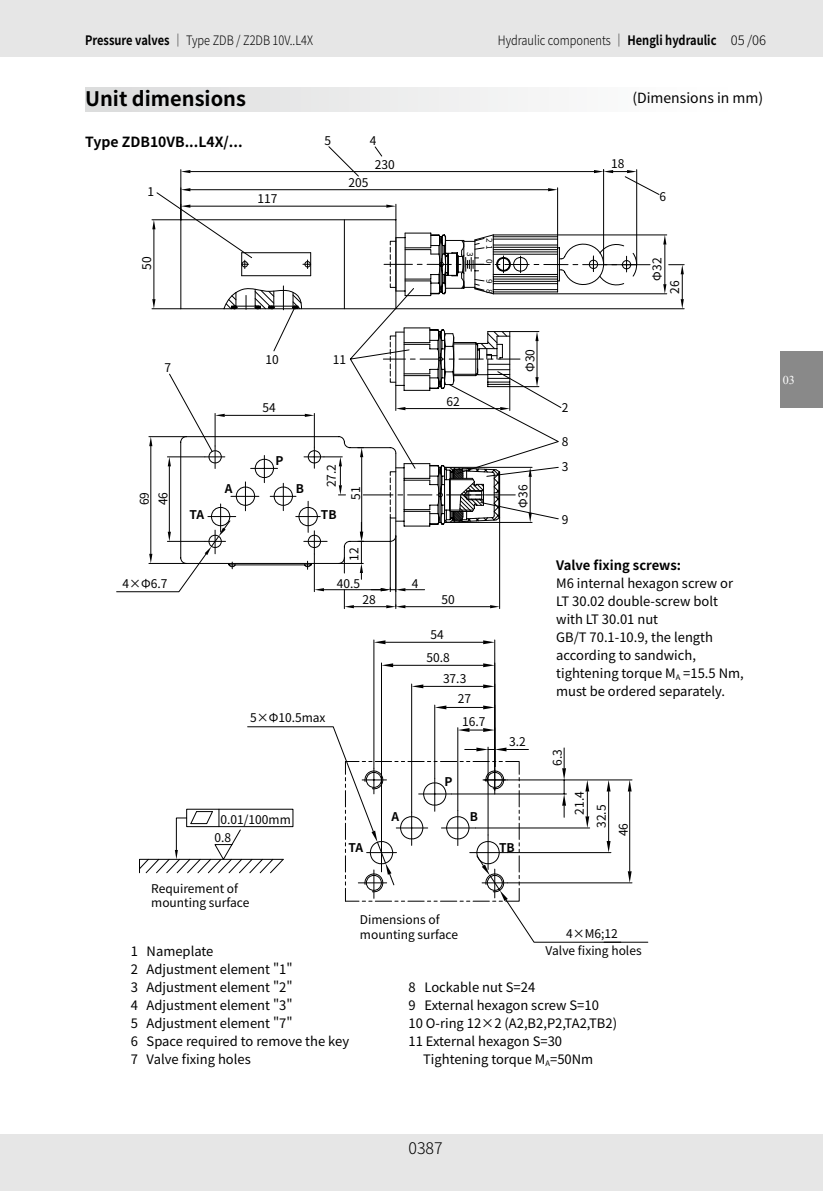
<style>
.page{position:relative;width:823px;height:1191px;background:#fff}
.page>*{position:absolute;margin:0;border:0;box-sizing:border-box;transform-origin:0 0}
.正文{font:700 20px "Noto Sans Hans";color:#000}
.t1{font:300 16px "Noto Sans Hans";color:#000}
.正文-2{font:700 14px "Noto Sans Hans";color:#000}
.正文-3{font:14px "Noto Sans Hans";color:#000}
.正文-4{font:13px "Noto Sans Hans";color:#000}
.t2{font:300 13px "Noto Sans Hans";color:#000;scale:.85 1}
.正文-5{font:700 13px "Noto Sans Hans";color:#000}
.t3{font:12px/14.4px "Noto Sans Hans";color:#000}
.t4{font:700 12px "Noto Sans Hans";letter-spacing:-.02em;color:#000}
.t5{font:12px "Times New Roman";color:#fff}
.s1{font-weight:700}
</style>
<div class="page">
<div style="left:0;top:0;width:822px;height:57px;background:#e6e6e6"></div>
<div style="left:0;top:1134px;width:822px;height:57px;background:#e6e6e6"></div>
<div style="left:780px;top:351px;width:42px;height:57px;background:#898989"></div>
<hr style="left:446px;top:707px;width:37px;height:1px;background:#000">
<hr style="left:434px;top:705px;width:1px;height:73px;background:#000">
<svg style="left:483px;top:705px;width:11px;height:4px"></svg>
<svg style="left:434px;top:705px;width:12px;height:4px"></svg>
<hr style="left:423px;top:686px;width:60px;height:1px;background:#000">
<hr style="left:411px;top:684px;width:1px;height:128px;background:#000">
<svg style="left:483px;top:684px;width:11px;height:4px"></svg>
<svg style="left:411px;top:684px;width:12px;height:4px"></svg>
<hr style="left:393px;top:665px;width:90px;height:1px;background:#000">
<hr style="left:381px;top:663px;width:1px;height:171px;background:#000">
<svg style="left:483px;top:663px;width:11px;height:4px"></svg>
<svg style="left:382px;top:663px;width:11px;height:4px"></svg>
<hr style="left:385px;top:642px;width:98px;height:1px;background:#000">
<hr style="left:373px;top:640px;width:1px;height:128px;background:#000">
<hr style="left:494px;top:640px;width:1px;height:126px;background:#000">
<svg style="left:483px;top:640px;width:11px;height:4px"></svg>
<svg style="left:373px;top:640px;width:12px;height:4px"></svg>
<hr style="left:507px;top:779px;width:124px;height:1px;background:#000">
<hr style="left:629px;top:791px;width:1px;height:80px;background:#000">
<hr style="left:507px;top:882px;width:124px;height:1px;background:#000">
<svg style="left:627px;top:780px;width:4px;height:11px"></svg>
<svg style="left:627px;top:871px;width:4px;height:12px"></svg>
<hr style="left:603px;top:942px;width:44px;height:1px;background:#000">
<svg style="left:139px;top:726px;width:482px;height:216px"></svg>
<div style="left:85px;top:88px;width:652px;height:24px;background:linear-gradient(to right,#dbdcdc,#fff)"></div>
<svg style="left:116px;top:146px;width:567px;height:462px"></svg>
<p class="t2" style="left:85px;top:33px;width:269px"><span class="s1">Pressure valves</span> ｜ Type ZDB / Z2DB 10V..L4X</p>
<p class="t2" style="left:497px;top:33px;width:317px">Hydraulic components ｜ <span class="s1">Hengli hydraulic</span> 05 /06</p>
<p class="正文" style="left:85px;top:87px;width:162px">Unit dimensions</p>
<p class="正文-3" style="left:632px;top:90px;width:132px">(Dimensions in mm)</p>
<p class="正文-2" style="left:85px;top:134px;width:159px">Type ZDB10VB...L4X/...</p>
<p class="t3" style="left:369px;top:134px;width:8px">4</p>
<p class="t3" style="left:324px;top:134px;width:8px">5</p>
<p class="t3" style="left:147px;top:185px;width:8px">1</p>
<p class="t3" style="left:140px;top:270px;width:15px;rotate:-90deg">50</p>
<p class="t3" style="left:257px;top:191px;width:21px">117</p>
<p class="t3" style="left:374px;top:157px;width:21px">230</p>
<p class="t3" style="left:610px;top:157px;width:15px">18</p>
<p class="t3" style="left:348px;top:176px;width:21px">205</p>
<p class="t3" style="left:659px;top:190px;width:8px">6</p>
<p class="t3" style="left:649px;top:281px;width:24px;rotate:-90deg">Φ32</p>
<p class="t3" style="left:667px;top:294px;width:15px;rotate:-90deg">26</p>
<p class="t3" style="left:164px;top:361px;width:8px">7</p>
<p class="t3" style="left:135px;top:505px;width:15px;line-height:18.6px;rotate:-90deg">69<br>46</p>
<p class="t3" style="left:265px;top:352px;width:15px">10</p>
<p class="t3" style="left:262px;top:401px;width:15px">54</p>
<p class="t4" style="left:275px;top:453px;width:10px">P</p>
<p class="t4" style="left:225px;top:482px;width:9px">A</p>
<p class="t4" style="left:295px;top:482px;width:10px">B</p>
<p class="t3" style="left:332px;top:352px;width:15px">11</p>
<p class="t3" style="left:319px;top:500px;width:37px;line-height:24.2px;text-indent:13px;rotate:-90deg">27.2<br>51</p>
<p class="t4" style="left:189px;top:507px;width:16px">TA</p>
<p class="t4" style="left:321px;top:507px;width:17px">TB</p>
<p class="t3" style="left:347px;top:561px;width:15px;rotate:-90deg">12</p>
<p class="t3" style="left:336px;top:576px;width:25px">40.5</p>
<p class="t3" style="left:122px;top:577px;width:46px">4×Φ6.7</p>
<p class="t3" style="left:411px;top:577px;width:8px">4</p>
<p class="t3" style="left:446px;top:394px;width:15px">62</p>
<p class="t3" style="left:362px;top:593px;width:15px">28</p>
<p class="t3" style="left:441px;top:592px;width:15px">50</p>
<p class="t3" style="left:250px;top:711px;width:77px">5×Φ10.5max</p>
<p class="t3" style="left:430px;top:627px;width:15px">54</p>
<p class="t3" style="left:426px;top:650px;width:25px">50.8</p>
<p class="t3" style="left:442px;top:671px;width:25px">37.3</p>
<p class="t3" style="left:457px;top:691px;width:15px">27</p>
<p class="t3" style="left:462px;top:714px;width:25px">16.7</p>
<p class="t4" style="left:444px;top:775px;width:10px">P</p>
<p class="t3" style="left:523px;top:372px;width:24px;rotate:-90deg">Φ30</p>
<p class="t3" style="left:516px;top:507px;width:24px;rotate:-90deg">Φ36</p>
<p class="t3" style="left:508px;top:734px;width:18px">3.2</p>
<p class="t3" style="left:214px;top:810px;width:78px;line-height:18.6px;text-indent:6px">0.01/100mm<br>0.8</p>
<p class="t3" style="left:151px;top:881px;width:99px">Requirement of mounting surface</p>
<p class="t4" style="left:391px;top:810px;width:9px">A</p>
<p class="t4" style="left:469px;top:810px;width:10px">B</p>
<p class="t4" style="left:348px;top:840px;width:16px">TA</p>
<p class="t4" style="left:499px;top:840px;width:17px">TB</p>
<p class="t3" style="left:360px;top:913px;width:99px">Dimensions of mounting surface</p>
<p class="t3" style="left:561px;top:401px;width:8px">2</p>
<p class="t3" style="left:561px;top:429px;width:8px;line-height:25.2px">8<br>3</p>
<p class="t3" style="left:561px;top:512px;width:8px">9</p>
<p class="正文-5" style="left:556px;top:558px;width:126px">Valve fixing screws:</p>
<p class="正文-4" style="left:556px;top:576px;width:178px">M6 internal hexagon screw or</p>
<p class="正文-4" style="left:556px;top:594px;width:163px">LT 30.02 double-screw bolt</p>
<p class="正文-4" style="left:556px;top:612px;width:103px">with LT 30.01 nut</p>
<p class="正文-4" style="left:556px;top:630px;width:158px">GB/T 70.1-10.9, the length</p>
<p class="正文-4" style="left:556px;top:648px;width:141px">according to sandwich,</p>
<p class="正文-4" style="left:556px;top:666px;width:189px">tightening torque M<sub>A</sub> =15.5 Nm,</p>
<p class="正文-4" style="left:556px;top:684px;width:170px">must be ordered separately.</p>
<p class="t3" style="left:550px;top:766px;width:18px;rotate:-90deg">6.3</p>
<p class="t3" style="left:572px;top:815px;width:25px;rotate:-90deg">21.4</p>
<p class="t3" style="left:594px;top:828px;width:25px;rotate:-90deg">32.5</p>
<p class="t3" style="left:616px;top:836px;width:15px;rotate:-90deg">46</p>
<p class="t3" style="left:565px;top:926px;width:53px">4×M6;12</p>
<p class="正文-4" style="left:131px;top:944px;width:84px">1 Nameplate</p>
<p class="正文-4" style="left:131px;top:962px;width:163px">2 Adjustment element "1"</p>
<p class="正文-4" style="left:131px;top:980px;width:163px">3 Adjustment element "2"</p>
<p class="正文-4" style="left:131px;top:998px;width:163px">4 Adjustment element "3"</p>
<p class="正文-4" style="left:131px;top:1016px;width:163px">5 Adjustment element "7"</p>
<p class="正文-4" style="left:131px;top:1034px;width:220px">6 Space required to remove the key</p>
<p class="正文-4" style="left:131px;top:1052px;width:122px">7 Valve fixing holes</p>
<p class="t3" style="left:545px;top:944px;width:98px">Valve fixing holes</p>
<p class="正文-4" style="left:408px;top:980px;width:128px">8 Lockable nut S=24</p>
<p class="正文-4" style="left:408px;top:998px;width:192px">9 External hexagon screw S=10</p>
<p class="正文-4" style="left:408px;top:1016px;width:210px">10 O-ring 12×2 (A2,B2,P2,TA2,TB2)</p>
<p class="正文-4" style="left:408px;top:1034px;width:155px">11 External hexagon S=30</p>
<p class="正文-4" style="left:423px;top:1052px;width:171px">Tightening torque M<sub>A</sub>=50Nm</p>
<p class="t5" style="left:782px;top:372px;width:13px">03</p>
<p class="t1" style="left:408px;top:1139px;width:36px">0387</p>
</div>
